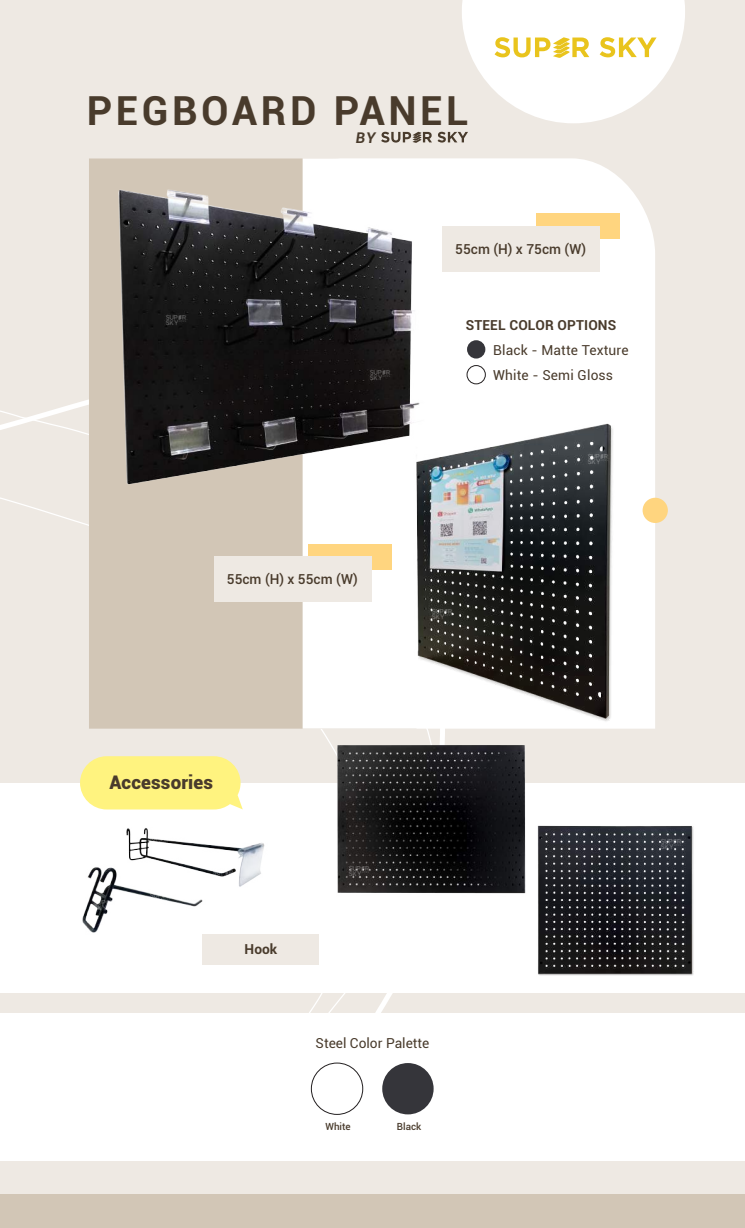
<style>
.page{position:relative;width:745px;height:1228px;background:#fff}
.page>*{position:absolute;margin:0;border:0;box-sizing:border-box;transform-origin:0 0}
.t1{font:700 40px "Roboto";letter-spacing:.09em;color:#493b2c}
.t2{font:900 18.75px "Roboto";letter-spacing:.01em;color:#493b2c}
.t3{font:italic 700 14.75px "Roboto";color:#493b2c}
.t4{font:13.75px/25.1px "Roboto";letter-spacing:.01em;color:#493b2c}
.t5{font:500 13.75px "Roboto";color:#493b2c}
.t6{font:700 13.75px "Roboto";letter-spacing:.01em;color:#493b2c}
.t7{font:500 9.88px "Roboto";color:#493b2c}
</style>
<div class="page">
<div style="left:0;top:0;width:744px;height:1227px;background:#eee9e3"></div>
<div style="left:0;top:783px;width:744px;height:209px;background:#fff"></div>
<svg style="left:462px;top:0;width:223px;height:123px"></svg>
<div style="left:0;top:1194px;width:744px;height:33px;background:#d2c6b6"></div>
<div style="left:89px;top:158px;width:213px;height:570px;background:#d2c6b6"></div>
<div style="left:302px;top:158px;width:353px;height:570px;background:#fff"></div>
<div style="left:642px;top:498px;width:25px;height:25px;background:#ffd57f;border-radius:50%"></div>
<img style="left:104px;top:80px;width:381px;height:571px">
<div style="left:467px;top:340px;width:18px;height:18px;background:#35353a;border-radius:50%"></div>
<div style="left:467px;top:365px;width:18px;height:19px;background:#fff;border-radius:50%"></div>
<div style="left:467px;top:365px;width:18px;height:19px;border:1px solid #231f20;border-radius:50%"></div>
<img style="left:331px;top:740px;width:195px;height:154px">
<div style="left:0;top:1012px;width:744px;height:148px;background:#fff"></div>
<div style="left:382px;top:1063px;width:51px;height:51px;background:#35353a;border-radius:50%"></div>
<div style="left:311px;top:1062px;width:52px;height:52px;border:1px solid #231f20;border-radius:50%"></div>
<div style="left:536px;top:214px;width:83px;height:25px;background:#ffd57f"></div>
<div style="left:442px;top:226px;width:158px;height:45px;background:#eee9e3"></div>
<div style="left:308px;top:544px;width:83px;height:25px;background:#ffd57f"></div>
<div style="left:214px;top:556px;width:157px;height:46px;background:#eee9e3"></div>
<img style="left:126px;top:828px;width:139px;height:59px">
<svg style="left:80px;top:756px;width:163px;height:53px;background:#fef287"></svg>
<div style="left:203px;top:934px;width:116px;height:30px;background:#eee9e3"></div>
<svg style="left:381px;top:132px;width:87px;height:11px"></svg>
<img style="left:394px;top:415px;width:243px;height:315px">
<img style="left:537px;top:825px;width:157px;height:151px">
<img style="left:82px;top:834px;width:136px;height:110px">
<img style="left:165px;top:313px;width:23px;height:13px">
<img style="left:368px;top:368px;width:23px;height:13px">
<img style="left:430px;top:607px;width:23px;height:13px">
<img style="left:586px;top:453px;width:23px;height:13px">
<img style="left:348px;top:864px;width:23px;height:13px">
<img style="left:147px;top:834px;width:23px;height:13px">
<img style="left:212px;top:868px;width:23px;height:13px">
<img style="left:149px;top:891px;width:23px;height:13px">
<img style="left:92px;top:898px;width:23px;height:13px">
<img style="left:659px;top:837px;width:23px;height:13px">
<h1 class="t1" style="left:87px;top:83px;width:383px">PEGBOARD PANEL</h1>
<p class="t3" style="left:355px;top:127px;width:21px">BY</p>
<p class="t5" style="left:455px;top:239px;width:132px">55cm (H) x 75cm (W)</p>
<p class="t6" style="left:465px;top:315px;width:152px">STEEL COLOR OPTIONS</p>
<p class="t4" style="left:493px;top:337px;width:137px">Black - Matte Texture<br>White - Semi Gloss</p>
<p class="t5" style="left:227px;top:569px;width:132px">55cm (H) x 55cm (W)</p>
<h2 class="t2" style="left:109px;top:769px;width:105px">Accessories</h2>
<p class="t6" style="left:244px;top:939px;width:34px">Hook</p>
<p class="t4" style="left:315px;top:1029px;width:115px">Steel Color Palette</p>
<p class="t7" style="left:325px;top:1119px;width:27px">White</p>
<p class="t7" style="left:397px;top:1119px;width:26px">Black</p>
</div>
